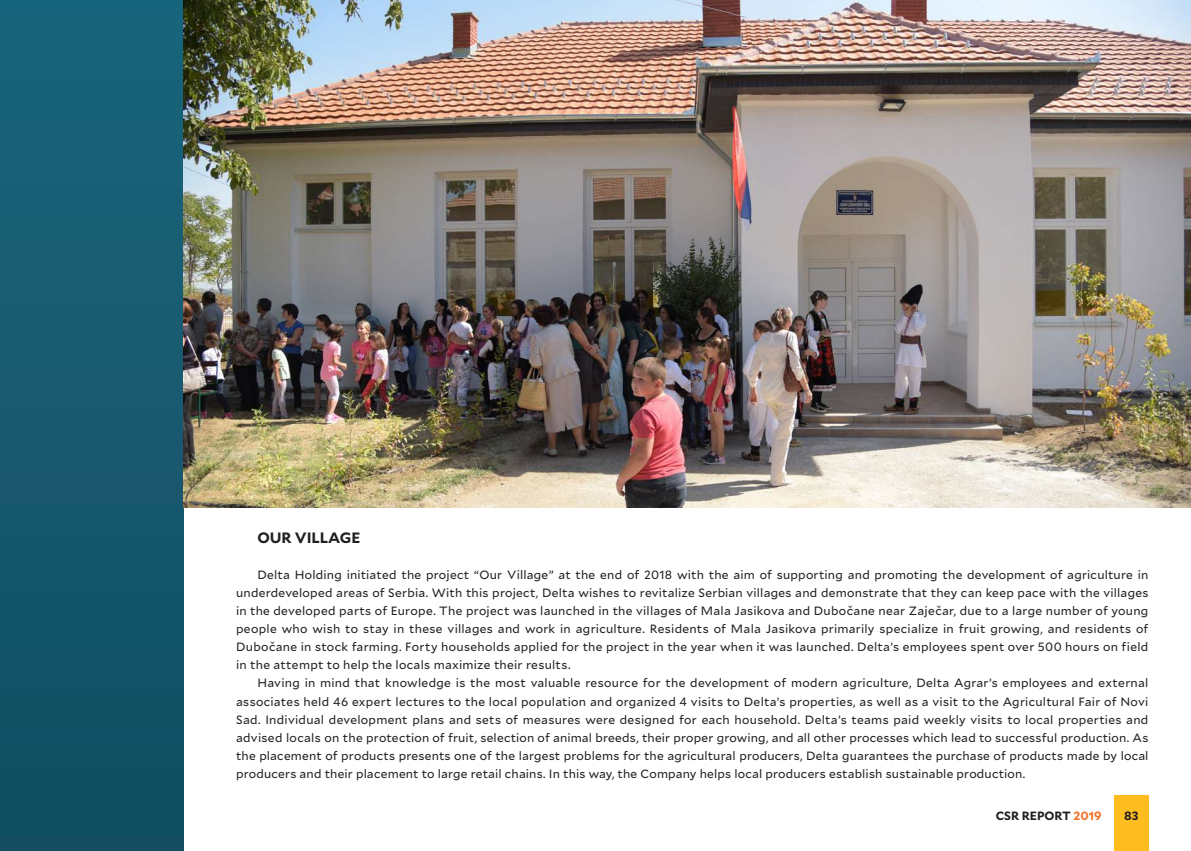
<style>
.page{position:relative;width:1191px;height:851px;background:#fff}
.page>*{position:absolute;margin:0;border:0;box-sizing:border-box;transform-origin:0 0}
.t1{font:700 15px "Mallory";color:#231f20}
.t2{font:12px/18px "Mallory";letter-spacing:.02em;color:#231f20;text-align:justify}
.t3{font:700 12px "Mallory";color:#231f20}
.s1{color:#f37128}
</style>
<div class="page">
<div style="left:1114px;top:795px;width:34px;height:55px;background:#fdbd1e"></div>
<div style="left:0;top:0;width:183px;height:850px;background:linear-gradient(to right,#16596e,#16596e)"></div>
<img style="left:183px;top:0;width:1007px;height:507px">
<p class="t1" style="left:257px;top:526px;width:105px">OUR VILLAGE</p>
<p class="t2" style="left:236px;top:565px;width:914px;text-indent:21px">Delta Holding initiated the project “Our Village” at the end of 2018 with the aim of supporting and promoting the development of agriculture in underdeveloped areas of Serbia. With this project, Delta wishes to revitalize Serbian villages and demonstrate that they can keep pace with the villages in the developed parts of Europe. The project was launched in the villages of Mala Jasikova and Dubočane near Zaječar, due to a large number of young people who wish to stay in these villages and work in agriculture. Residents of Mala Jasikova primarily specialize in fruit growing, and residents of Dubočane in stock farming. Forty households applied for the project in the year when it was launched. Delta’s employees spent over 500 hours on field in the attempt to help the locals maximize their results.</p>
<p class="t2" style="left:236px;top:673px;width:914px;text-indent:21px">Having in mind that knowledge is the most valuable resource for the development of modern agriculture, Delta Agrar’s employees and external associates held 46 expert lectures to the local population and organized 4 visits to Delta’s properties, as well as a visit to the Agricultural Fair of Novi Sad. Individual development plans and sets of measures were designed for each household. Delta’s teams paid weekly visits to local properties and advised locals on the protection of fruit, selection of animal breeds, their proper growing, and all other processes which lead to successful production. As the placement of products presents one of the largest problems for the agricultural producers, Delta guarantees the purchase of products made by local producers and their placement to large retail chains. In this way, the Company helps local producers establish sustainable production.</p>
<p class="t3" style="left:995px;top:806px;width:107px">CSR REPORT <span class="s1">2019</span></p>
<p class="t3" style="left:1124px;top:806px;width:16px">83</p>
</div>
